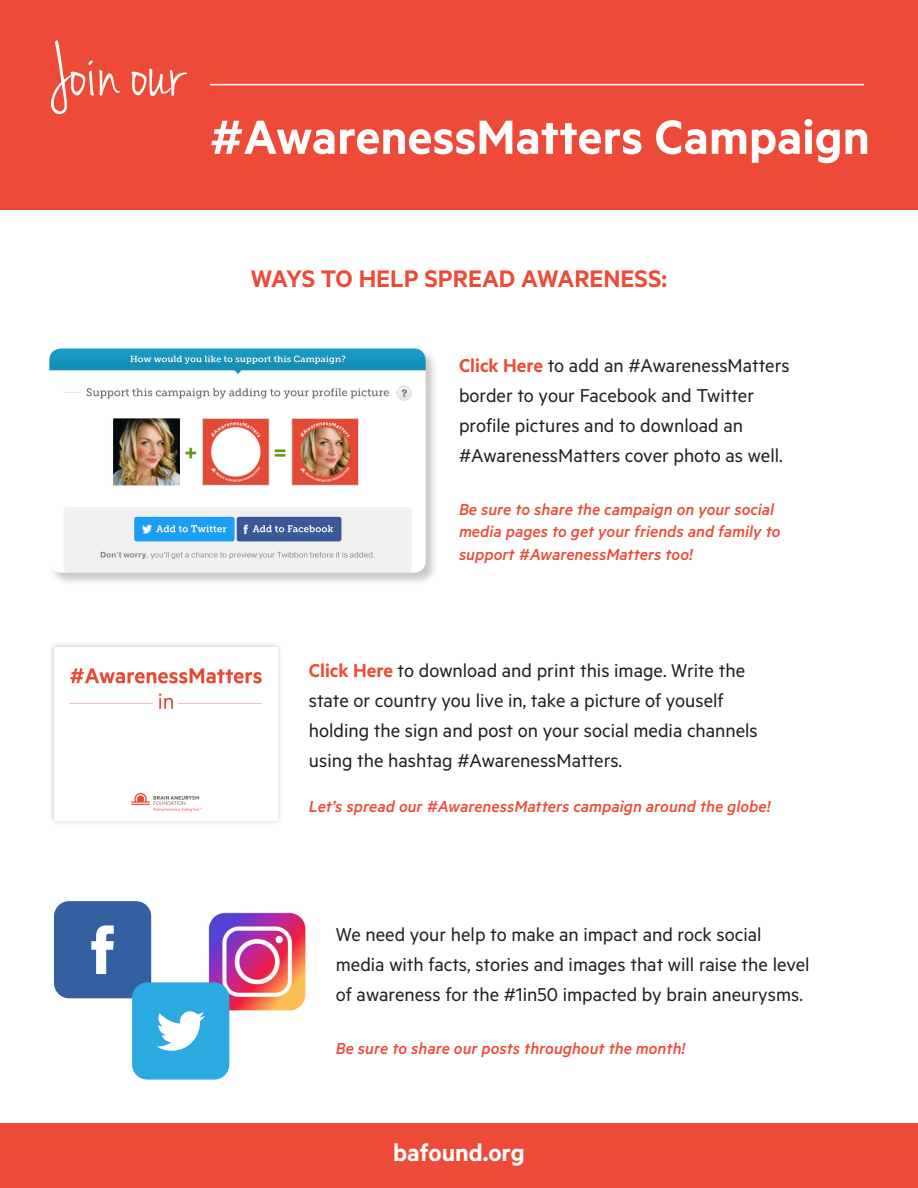
<style>
.page{position:relative;width:918px;height:1188px;background:#fff}
.page>*{position:absolute;margin:0;border:0;box-sizing:border-box;transform-origin:0 0}
.t1{font:79.5px "Jenna Sue";color:#fff}
.t2{font:600 54px "Metric";color:#fff}
.t3{font:600 27px "Metric";color:#ed4b38}
.t4{font:600 27px "Metric";color:#fff}
.t5{font:21px/30px "Metric";color:#231f20}
.t6{font:italic 500 18px/22.5px "Metric";color:#ed4b38}
.s1{font-weight:600;color:#ed4b38}
</style>
<div class="page">
<div style="left:0;top:0;width:918px;height:210px;background:#ed4b38"></div>
<div style="left:0;top:1123px;width:918px;height:65px;background:#ed4b38"></div>
<hr style="left:210px;top:84px;width:654px;height:1px;background:#fff">
<div style="left:48px;top:641px;width:236px;height:185px;background:#231f20;opacity:.25"></div>
<img style="left:54px;top:647px;width:224px;height:173px">
<div style="left:48px;top:347px;width:391px;height:239px;background:#231f20;opacity:.25"></div>
<img style="left:49px;top:348px;width:377px;height:225px">
<img style="left:229px;top:912px;width:77px;height:107px">
<svg style="left:54px;top:901px;width:175px;height:179px"></svg>
<p class="t1" style="left:50px;top:26px;width:136px">Join our</p>
<p class="t2" style="left:210px;top:105px;width:661px">#AwarenessMatters Campaign</p>
<p class="t3" style="left:251px;top:262px;width:418px">WAYS TO HELP SPREAD AWARENESS:</p>
<p class="t5" style="left:459px;top:350px;width:332px"><span class="s1">Click Here</span> to add an #AwarenessMatters border to your Facebook and Twitter profile pictures and to download an #AwarenessMatters cover photo as well.</p>
<p class="t6" style="left:459px;top:497px;width:323px">Be sure to share the campaign on your social media pages to get your friends and family to support #AwarenessMatters too!</p>
<p class="t5" style="left:309px;top:655px;width:451px"><span class="s1">Click Here</span> to download and print this image. Write the state or country you live in, take a picture of youself holding the sign and post on your social media channels using the hashtag #AwarenessMatters.</p>
<p class="t6" style="left:309px;top:795px;width:463px">Let’s spread our #AwarenessMatters campaign around the globe!</p>
<p class="t5" style="left:336px;top:919px;width:475px">We need your help to make an impact and rock social media with facts, stories and images that will raise the level of awareness for the #1in50 impacted by brain aneurysms.</p>
<p class="t6" style="left:336px;top:1037px;width:351px">Be sure to share our posts throughout the month!</p>
<p class="t4" style="left:393px;top:1136px;width:133px">bafound.org</p>
</div>
